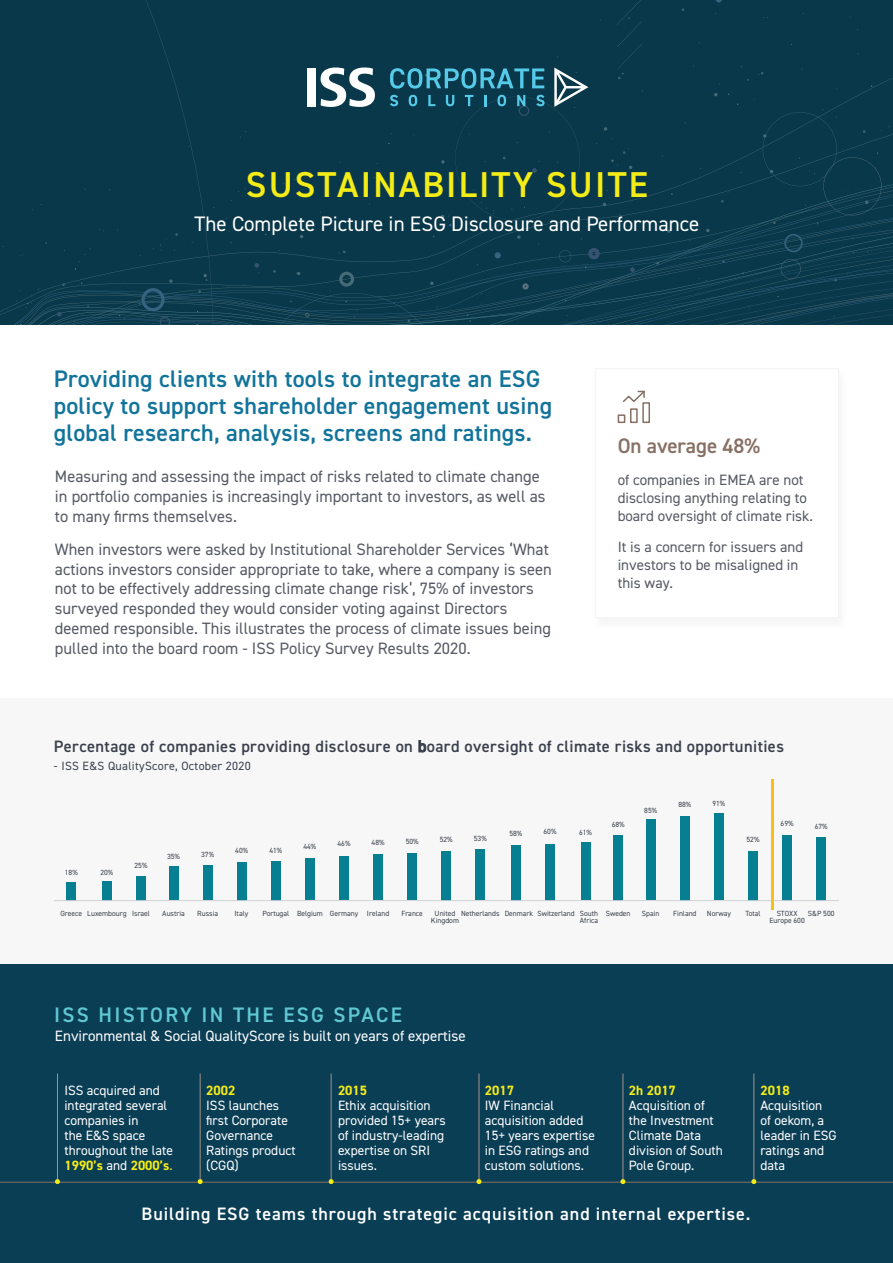
<style>
.page{position:relative;width:893px;height:1263px;background:#fff}
.page>*{position:absolute;margin:0;border:0;box-sizing:border-box;transform-origin:0 0}
.t1{font:600 36px "DIN2014";letter-spacing:.06em;color:#f4ec17}
.t2{font:600 24px/27px "DIN2014";letter-spacing:.01em;color:#12749b}
.t3{font:21px "DIN2014";color:#fff}
.t4{font:600 21px "DIN2014";letter-spacing:.11em;color:#5fc8d2}
.t5{font:600 21px "DIN2014";color:#877063}
.t6{font:600 18px "DIN2014";letter-spacing:.05em;color:#fff}
.t7{font:16.5px/19.8px "DIN2014";color:#575a64}
.t8{font:600 16.5px "DIN2014";letter-spacing:.025em;color:#3b414c}
.t9{font:15px/18px "DIN2014";color:#575a64}
.t10{font:15px "DIN2014";color:#fff}
.t11{font:13.5px/15px "DIN2014";color:#fff}
.t12{font:12px "DIN2014";letter-spacing:.025em;color:#3b414c}
.t13{font:7.5px/7.5px "DIN2014";color:#3b414c;text-align:center}
.s1{font-weight:700;color:#f4ec17}
.s2{color:#f4ec17}
</style>
<div class="page">
<div style="left:0;top:698px;width:893px;height:266px;background:#f7f7f8"></div>
<svg style="left:0;top:0;width:893px;height:325px;background:#0c3b4d"></svg>
<div style="left:595px;top:368px;width:244px;height:250px;border:1px solid #f2f3f4"></div>
<svg style="left:617px;top:390px;width:33px;height:34px"></svg>
<div style="left:0;top:964px;width:893px;height:299px;background:#0a3e55"></div>
<hr style="left:0;top:1182px;width:893px;height:1px;background:#877063">
<hr style="left:57px;top:1073px;width:1px;height:108px;background:#a59186">
<svg style="left:55px;top:1179px;width:5px;height:5px"></svg>
<hr style="left:200px;top:1073px;width:1px;height:108px;background:#a59186">
<svg style="left:198px;top:1179px;width:5px;height:5px"></svg>
<hr style="left:331px;top:1073px;width:1px;height:108px;background:#a59186">
<svg style="left:329px;top:1179px;width:5px;height:5px"></svg>
<hr style="left:479px;top:1073px;width:1px;height:108px;background:#a59186">
<svg style="left:476px;top:1179px;width:5px;height:5px"></svg>
<hr style="left:623px;top:1073px;width:1px;height:108px;background:#a59186">
<svg style="left:620px;top:1179px;width:5px;height:5px"></svg>
<hr style="left:753px;top:1073px;width:1px;height:108px;background:#a59186">
<svg style="left:751px;top:1179px;width:5px;height:5px"></svg>
<div style="left:817px;top:837px;width:9px;height:63px;background:#077f93"></div>
<div style="left:782px;top:835px;width:10px;height:65px;background:#077f93"></div>
<div style="left:748px;top:851px;width:10px;height:49px;background:#077f93"></div>
<div style="left:714px;top:813px;width:9px;height:87px;background:#077f93"></div>
<div style="left:680px;top:816px;width:9px;height:84px;background:#077f93"></div>
<div style="left:646px;top:819px;width:9px;height:81px;background:#077f93"></div>
<div style="left:614px;top:835px;width:9px;height:65px;background:#077f93"></div>
<div style="left:581px;top:842px;width:9px;height:58px;background:#077f93"></div>
<div style="left:545px;top:844px;width:10px;height:56px;background:#077f93"></div>
<div style="left:511px;top:845px;width:9px;height:55px;background:#077f93"></div>
<div style="left:476px;top:850px;width:9px;height:50px;background:#077f93"></div>
<div style="left:442px;top:851px;width:9px;height:49px;background:#077f93"></div>
<div style="left:408px;top:853px;width:9px;height:47px;background:#077f93"></div>
<div style="left:373px;top:854px;width:10px;height:46px;background:#077f93"></div>
<div style="left:339px;top:857px;width:10px;height:43px;background:#077f93"></div>
<div style="left:305px;top:858px;width:10px;height:42px;background:#077f93"></div>
<div style="left:271px;top:861px;width:9px;height:39px;background:#077f93"></div>
<div style="left:237px;top:862px;width:9px;height:38px;background:#077f93"></div>
<div style="left:203px;top:865px;width:9px;height:35px;background:#077f93"></div>
<div style="left:169px;top:866px;width:9px;height:34px;background:#077f93"></div>
<div style="left:136px;top:876px;width:10px;height:24px;background:#077f93"></div>
<div style="left:102px;top:881px;width:10px;height:19px;background:#077f93"></div>
<div style="left:67px;top:882px;width:9px;height:18px;background:#077f93"></div>
<hr style="left:54px;top:900px;width:785px;height:1px;background:#d1d2d4">
<hr style="left:772px;top:779px;width:2px;height:131px;background:#f9bf14">
<p class="t1" style="left:246px;top:160px;width:404px">SUSTAINABILITY SUITE</p>
<p class="t3" style="left:195px;top:211px;width:506px">The Complete Picture in ESG Disclosure and Performance</p>
<p class="t2" style="left:54px;top:365px;width:500px">Providing clients with tools to integrate an ESG policy to support shareholder engagement using global research, analysis, screens and ratings.</p>
<p class="t7" style="left:55px;top:466px;width:492px">Measuring and assessing the impact of risks related to climate change in portfolio companies is increasingly important to investors, as well as to many firms themselves.</p>
<p class="t7" style="left:55px;top:539px;width:498px">When investors were asked by Institutional Shareholder Services ‘What actions investors consider appropriate to take, where a company is seen not to be effectively addressing climate change risk’, 75% of investors surveyed responded they would consider voting against Directors deemed responsible. This illustrates the process of climate issues being pulled into the board room - ISS Policy Survey Results 2020.</p>
<p class="t5" style="left:618px;top:432px;width:144px">On average 48%</p>
<p class="t9" style="left:618px;top:470px;width:197px">of companies in EMEA are not disclosing anything relating to board oversight of climate risk.</p>
<p class="t9" style="left:618px;top:538px;width:187px">It is a concern for issuers and investors to be misaligned in this way.</p>
<p class="t8" style="left:54px;top:735px;width:732px">Percentage of companies providing disclosure on board oversight of climate risks and opportunities</p>
<p class="t12" style="left:54px;top:759px;width:199px">- ISS E&amp;S QualityScore, October 2020</p>
<p class="t13" style="left:65px;top:868px;width:14px">18%</p>
<p class="t13" style="left:100px;top:868px;width:14px">20%</p>
<p class="t13" style="left:135px;top:862px;width:14px">25%</p>
<p class="t13" style="left:167px;top:852px;width:14px">35%</p>
<p class="t13" style="left:201px;top:850px;width:14px">37%</p>
<p class="t13" style="left:235px;top:847px;width:14px">40%</p>
<p class="t13" style="left:269px;top:847px;width:14px">41%</p>
<p class="t13" style="left:303px;top:842px;width:14px">44%</p>
<p class="t13" style="left:338px;top:840px;width:14px">46%</p>
<p class="t13" style="left:372px;top:838px;width:14px">48%</p>
<p class="t13" style="left:406px;top:837px;width:14px">50%</p>
<p class="t13" style="left:440px;top:836px;width:14px">52%</p>
<p class="t13" style="left:474px;top:834px;width:14px">53%</p>
<p class="t13" style="left:509px;top:829px;width:14px">58%</p>
<p class="t13" style="left:544px;top:828px;width:14px">60%</p>
<p class="t13" style="left:579px;top:828px;width:14px">61%</p>
<p class="t13" style="left:612px;top:821px;width:14px">68%</p>
<p class="t13" style="left:644px;top:806px;width:14px">85%</p>
<p class="t13" style="left:678px;top:801px;width:14px">88%</p>
<p class="t13" style="left:712px;top:799px;width:14px">91%</p>
<p class="t13" style="left:747px;top:835px;width:14px">52%</p>
<p class="t13" style="left:781px;top:819px;width:14px">69%</p>
<p class="t13" style="left:815px;top:822px;width:14px">67%</p>
<p class="t13" style="left:60px;top:909px;width:23px">Greece</p>
<p class="t13" style="left:87px;top:909px;width:41px">Luxembourg</p>
<p class="t13" style="left:132px;top:909px;width:19px">Israel</p>
<p class="t13" style="left:162px;top:909px;width:24px">Austria</p>
<p class="t13" style="left:197px;top:909px;width:22px">Russia</p>
<p class="t13" style="left:235px;top:909px;width:15px">Italy</p>
<p class="t13" style="left:262px;top:909px;width:28px">Portugal</p>
<p class="t13" style="left:297px;top:909px;width:27px">Belgium</p>
<p class="t13" style="left:330px;top:909px;width:30px">Germany</p>
<p class="t13" style="left:367px;top:909px;width:24px">Ireland</p>
<p class="t13" style="left:401px;top:909px;width:23px">France</p>
<p class="t13" style="left:745px;top:909px;width:17px">Total</p>
<p class="t13" style="left:435px;top:909px;width:22px">United</p>
<p class="t13" style="left:461px;top:909px;width:40px">Netherlands</p>
<p class="t13" style="left:505px;top:909px;width:30px">Denmark</p>
<p class="t13" style="left:537px;top:909px;width:39px">Switzerland</p>
<p class="t13" style="left:431px;top:917px;width:30px">Kingdom</p>
<p class="t13" style="left:580px;top:909px;width:20px">South</p>
<p class="t13" style="left:606px;top:909px;width:26px">Sweden</p>
<p class="t13" style="left:642px;top:909px;width:19px">Spain</p>
<p class="t13" style="left:673px;top:909px;width:25px">Finland</p>
<p class="t13" style="left:707px;top:909px;width:26px">Norway</p>
<p class="t13" style="left:808px;top:909px;width:28px">S&amp;P 500</p>
<p class="t13" style="left:580px;top:917px;width:20px">Africa</p>
<p class="t13" style="left:769px;top:909px;width:37px">STOXX<br>Europe 600</p>
<p class="t4" style="left:54px;top:1000px;width:349px">ISS HISTORY IN THE ESG SPACE</p>
<p class="t10" style="left:55px;top:1027px;width:412px">Environmental &amp; Social QualityScore is built on years of expertise</p>
<p class="t11" style="left:64px;top:1083px;width:110px">ISS acquired and integrated several companies in<br>the E&amp;S space throughout the late<br><span class="s1">1990’s</span> and <span class="s1">2000’s</span><span class="s2">.</span></p>
<p class="t11" style="left:206px;top:1083px;width:91px"><span class="s1">2002<br></span>ISS launches first Corporate<br>Governance<br>Ratings product (CGQ)</p>
<p class="t11" style="left:338px;top:1083px;width:109px"><span class="s1">2015<br></span>Ethix acquisition provided 15+ years of industry-leading expertise on SRI issues.</p>
<p class="t11" style="left:485px;top:1083px;width:112px"><span class="s1">2017<br></span>IW Financial acquisition added<br>15+ years expertise in ESG ratings and custom solutions.</p>
<p class="t11" style="left:629px;top:1083px;width:95px"><span class="s1">2h 2017<br></span>Acquisition of the Investment<br>Climate Data division of South<br>Pole Group.</p>
<p class="t11" style="left:760px;top:1083px;width:78px"><span class="s1">2018<br></span>Acquisition<br>of oekom, a leader in ESG ratings and data</p>
<p class="t6" style="left:142px;top:1202px;width:610px">Building ESG teams through strategic acquisition and internal expertise.</p>
</div>
